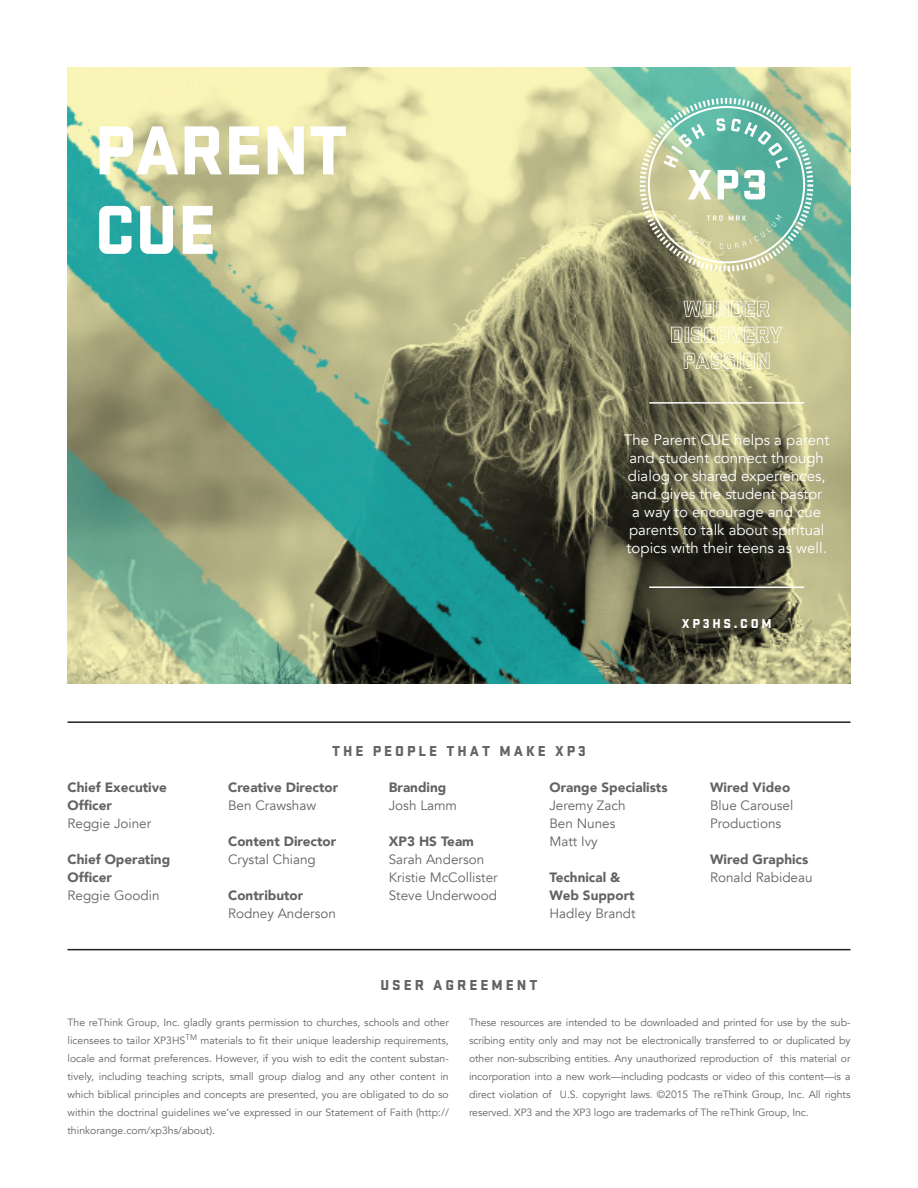
<style>
.page{position:relative;width:918px;height:1188px;background:#fff}
.page>*{position:absolute;margin:0;border:0;box-sizing:border-box;transform-origin:0 0}
.t1{font:900 72px "Stratum No 2";color:#fff}
.t2{font:15px/18px "Avenir";color:#fff;text-align:center}
.t3{font:900 15px "Stratum No 2";letter-spacing:.2em;color:#636366}
.t4{font:13.5px "Avenir";color:#636366}
.t5{font:900 13.5px/18px "Avenir";color:#636366}
.t6{font:900 13.5px "Stratum No 2";letter-spacing:.2em;color:#fff}
.t7{font:10.5px/18px "Avenir";letter-spacing:-.005em;color:#636366;text-align:justify}
</style>
<div class="page">
<img style="left:68px;top:68px;width:782px;height:616px">
<hr style="left:68px;top:949px;width:782px;height:1px;background:#231f20">
<hr style="left:68px;top:721px;width:782px;height:2px;background:#231f20">
<svg style="left:684px;top:301px;width:86px;height:16px"></svg>
<svg style="left:671px;top:327px;width:11px;height:16px"></svg>
<hr style="left:685px;top:327px;width:4px;height:16px;background:#e3e2d7">
<hr style="left:685px;top:327px;width:3px;height:15px;background:#fff">
<svg style="left:691px;top:327px;width:91px;height:16px"></svg>
<svg style="left:684px;top:353px;width:86px;height:16px"></svg>
<hr style="left:649px;top:402px;width:155px;height:2px;background:#fff">
<hr style="left:649px;top:586px;width:155px;height:2px;background:#fff">
<svg style="left:640px;top:98px;width:173px;height:174px;background:#9fc3a5"></svg>
<p class="t1" style="left:94px;top:110px;width:255px">PARENT</p>
<p class="t1" style="left:94px;top:189px;width:123px">CUE</p>
<p class="t2" style="left:624px;top:431px;width:207px">The Parent CUE helps a parent and student connect through dialog or shared experiences, and gives the student pastor<br>a way to encourage and cue parents to talk about spiritual topics with their teens as well.</p>
<p class="t6" style="left:682px;top:616px;width:91px">XP3HS.COM</p>
<p class="t3" style="left:332px;top:743px;width:255px">THE PEOPLE THAT MAKE XP3</p>
<p class="t5" style="left:68px;top:778px;width:101px">Chief Executive<br>Officer</p>
<p class="t4" style="left:68px;top:815px;width:85px">Reggie Joiner</p>
<p class="t5" style="left:68px;top:850px;width:104px">Chief Operating<br>Officer</p>
<p class="t4" style="left:68px;top:887px;width:94px">Reggie Goodin</p>
<p class="t5" style="left:228px;top:778px;width:112px">Creative Director</p>
<p class="t4" style="left:228px;top:797px;width:90px">Ben Crawshaw</p>
<p class="t5" style="left:228px;top:832px;width:110px">Content Director</p>
<p class="t4" style="left:228px;top:851px;width:89px">Crystal Chiang</p>
<p class="t5" style="left:228px;top:886px;width:77px">Contributor</p>
<p class="t4" style="left:228px;top:905px;width:109px">Rodney Anderson</p>
<p class="t5" style="left:389px;top:778px;width:59px">Branding</p>
<p class="t4" style="left:389px;top:797px;width:70px">Josh Lamm</p>
<p class="t5" style="left:389px;top:832px;width:87px">XP3 HS Team</p>
<p class="t4" style="left:389px;top:851px;width:97px">Sarah Anderson</p>
<p class="t4" style="left:389px;top:869px;width:110px">Kristie McCollister</p>
<p class="t4" style="left:389px;top:887px;width:110px">Steve Underwood</p>
<p class="t5" style="left:549px;top:778px;width:120px">Orange Specialists</p>
<p class="t4" style="left:549px;top:797px;width:78px">Jeremy Zach</p>
<p class="t4" style="left:549px;top:815px;width:68px">Ben Nunes</p>
<p class="t4" style="left:549px;top:833px;width:50px">Matt Ivy</p>
<p class="t5" style="left:549px;top:868px;width:73px">Technical &amp;</p>
<p class="t5" style="left:549px;top:886px;width:87px">Web Support</p>
<p class="t4" style="left:549px;top:905px;width:88px">Hadley Brandt</p>
<p class="t3" style="left:380px;top:977px;width:159px">USER AGREEMENT</p>
<p class="t5" style="left:710px;top:778px;width:82px">Wired Video</p>
<p class="t4" style="left:710px;top:797px;width:85px">Blue Carousel</p>
<p class="t4" style="left:710px;top:815px;width:73px">Productions</p>
<p class="t5" style="left:710px;top:850px;width:100px">Wired Graphics</p>
<p class="t4" style="left:710px;top:869px;width:104px">Ronald Rabideau</p>
<p class="t7" style="left:68px;top:1014px;width:383px">The reThink Group, Inc. gladly grants permission to churches, schools and other licensees to tailor XP3HS<sup>TM</sup> materials to fit their unique leadership requirements, locale and format preferences. However, if you wish to edit the content substan&shy;tively, including teaching scripts, small group dialog and any other content in which biblical principles and concepts are presented, you are obligated to do so within the doctrinal guidelines we’ve expressed in our Statement of Faith (http:// thinkorange.com/xp3hs/about).</p>
<p class="t7" style="left:469px;top:1014px;width:383px">These resources are intended to be downloaded and printed for use by the sub&shy;scribing entity only and may not be electronically transferred to or duplicated by other non-subscribing entities. Any unauthorized reproduction of this material or incorporation into a new work—including podcasts or video of this content—is a direct violation of U.S. copyright laws. ©2015 The reThink Group, Inc. All rights reserved. XP3 and the XP3 logo are trademarks of The reThink Group, Inc.</p>
</div>
